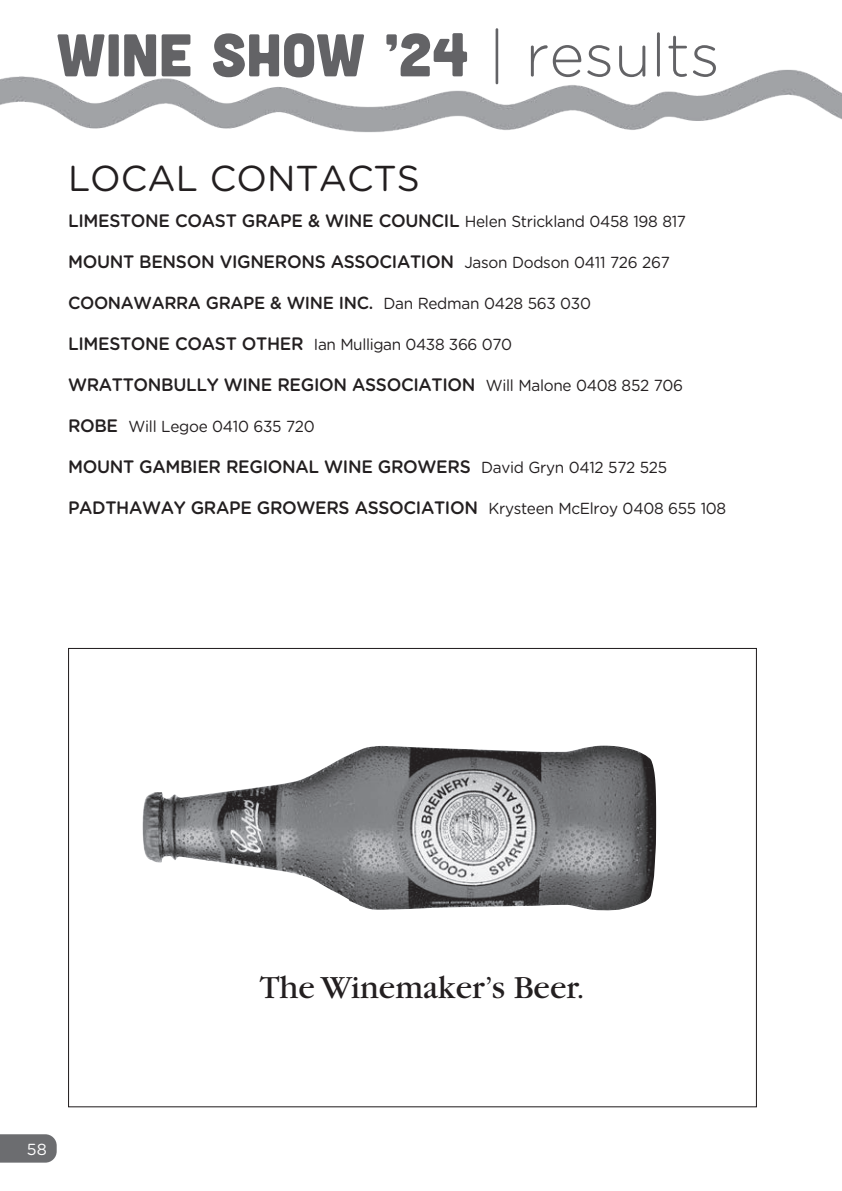
<style>
.page{position:relative;width:842px;height:1191px;background:#fff}
.page>*{position:absolute;margin:0;border:0;box-sizing:border-box;transform-origin:0 0}
.t1{font:60px "Cubano";letter-spacing:-.005em;color:#636366}
.t2{font:36px "Gotham Rounded";color:#231f20}
.t3{font:33.6px "Garamond";color:#231f20}
.t4{font:500 18px "Gotham Rounded";letter-spacing:-.02em;color:#231f20;scale:.96 1}
.t5{font:500 17.6px "Gotham Rounded";letter-spacing:-.02em;color:#231f20;scale:.96 1}
.t6{font:16px "Gotham Rounded";letter-spacing:-.025em;color:#231f20;scale:.96 1}
.t7{font:16px "Gotham Rounded";color:#fff}
.s1{font-family:"Gotham Rounded";font-weight:300}
.s2{font-weight:400;font-size:16px}
.s3{font-weight:500;font-size:18px}
</style>
<div class="page">
<svg style="left:0;top:1134px;width:57px;height:28px;background:#727376"></svg>
<img style="left:0;top:69px;width:842px;height:64px">
<img style="left:142px;top:745px;width:514px;height:165px">
<h1 class="t1" style="left:57px;top:17px;width:664px">WINE SHOW ’24 <span class="s1">| results</span></h1>
<h2 class="t2" style="left:68px;top:153px;width:353px">LOCAL CONTACTS</h2>
<p class="t4" style="left:68px;top:208px;width:645px">LIMESTONE COAST GRAPE &amp; WINE COUNCIL <span class="s2">Helen Strickland 0458 198 817</span></p>
<p class="t4" style="left:68px;top:249px;width:628px">MOUNT BENSON VIGNERONS ASSOCIATION <span class="s2">Jason Dodson 0411 726 267</span></p>
<p class="t5" style="left:68px;top:290px;width:546px">COONAWARRA GRAPE &amp; WINE INC. <span class="s2">Dan Redman 0428 563 030</span></p>
<p class="t6" style="left:68px;top:333px;width:464px"><span class="s3">LIMESTONE COAST OTHER</span> Ian Mulligan 0438 366 070</p>
<p class="t4" style="left:68px;top:372px;width:642px">WRATTONBULLY WINE REGION ASSOCIATION <span class="s2">Will Malone 0408 852 706</span></p>
<p class="t6" style="left:68px;top:415px;width:259px"><span class="s3">ROBE</span> Will Legoe 0410 635 720</p>
<p class="t4" style="left:68px;top:454px;width:626px">MOUNT GAMBIER REGIONAL WINE GROWERS <span class="s2">David Gryn 0412 572 525</span></p>
<p class="t4" style="left:68px;top:495px;width:687px">PADTHAWAY GRAPE GROWERS ASSOCIATION <span class="s2">Krysteen McElroy 0408 655 108</span></p>
<p class="t7" style="left:27px;top:1138px;width:21px">58</p>
<h3 class="t3" style="left:260px;top:970px;width:327px">The Winemaker’s Beer.</h3>
</div>
